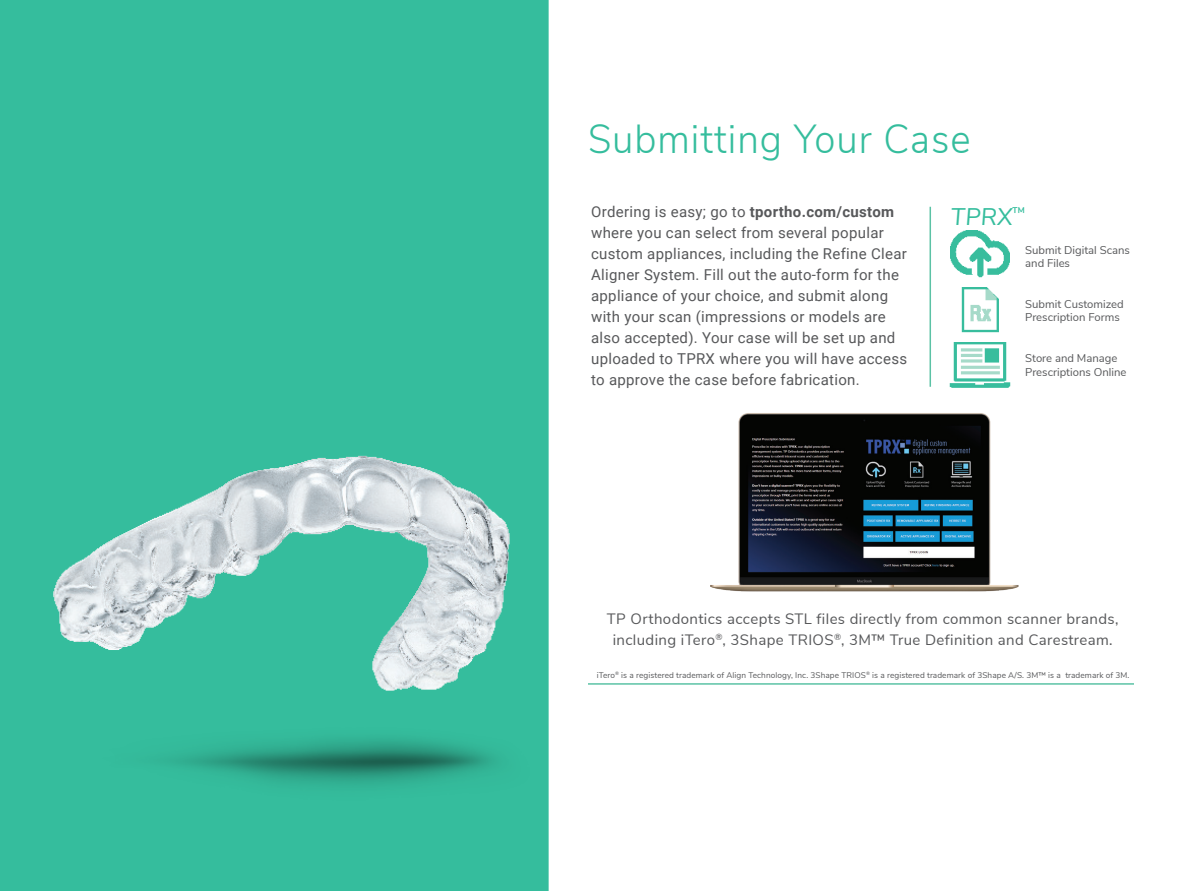
<style>
.page{position:relative;width:1188px;height:891px;background:#fff}
.page>*{position:absolute;margin:0;border:0;box-sizing:border-box;transform-origin:0 0}
.t1{font:300 40.5px "Nunito Sans";letter-spacing:.025em;color:#35bd9d;scale:.95 1}
.t2{font:italic 24px "Nunito Sans";color:#35bd9d}
.t3{font:15px/21px "Roboto";letter-spacing:.02em;color:#57585a}
.t4{font:15px/21px "Nunito Sans";letter-spacing:.025em;color:#57585a;text-align:center}
.t5{font:11.25px/13.5px "Nunito Sans";color:#57585a}
.t6{font:8.25px "Nunito Sans";letter-spacing:.01em;color:#57585a}
.s1{font-weight:700}
</style>
<div class="page">
<div style="left:0;top:0;width:549px;height:891px;background:#35bd9d"></div>
<hr style="left:930px;top:207px;width:1px;height:180px;background:#5bc2a5">
<hr style="left:588px;top:683px;width:546px;height:2px;background:#5bc2a5">
<img style="left:949px;top:342px;width:62px;height:46px">
<img style="left:961px;top:287px;width:38px;height:46px">
<img style="left:950px;top:231px;width:60px;height:47px">
<img style="left:710px;top:413px;width:309px;height:179px">
<img style="left:37px;top:402px;width:494px;height:432px">
<p class="t1" style="left:588px;top:109px;width:404px">Submitting Your Case</p>
<p class="t3" style="left:591px;top:201px;width:318px">Ordering is easy; go to <span class="s1">tportho.com/custom </span>where you can select from several popular custom appliances, including the Refine Clear Aligner System. Fill out the auto-form for the appliance of your choice, and submit along with your scan (impressions or models are also accepted). Your case will be set up and uploaded to TPRX where you will have access to approve the case before fabrication.</p>
<p class="t2" style="left:951px;top:199px;width:76px">TPRX<sup>™</sup></p>
<p class="t5" style="left:1025px;top:242px;width:106px">Submit Digital Scans and Files</p>
<p class="t5" style="left:1025px;top:296px;width:100px">Submit Customized<br>Prescription Forms</p>
<p class="t5" style="left:1025px;top:351px;width:103px">Store and Manage<br>Prescriptions Online</p>
<p class="t4" style="left:607px;top:607px;width:513px">TP Orthodontics accepts STL files directly from common scanner brands, including iTero<sup>®</sup>, 3Shape TRIOS<sup>®</sup>, 3M™ True Definition and Carestream.</p>
<p class="t6" style="left:597px;top:669px;width:534px">iTero<sup>®</sup> is a registered trademark of Align Technology, Inc. 3Shape TRIOS<sup>®</sup> is a registered trademark of 3Shape A/S. 3M™ is a trademark of 3M.</p>
</div>
